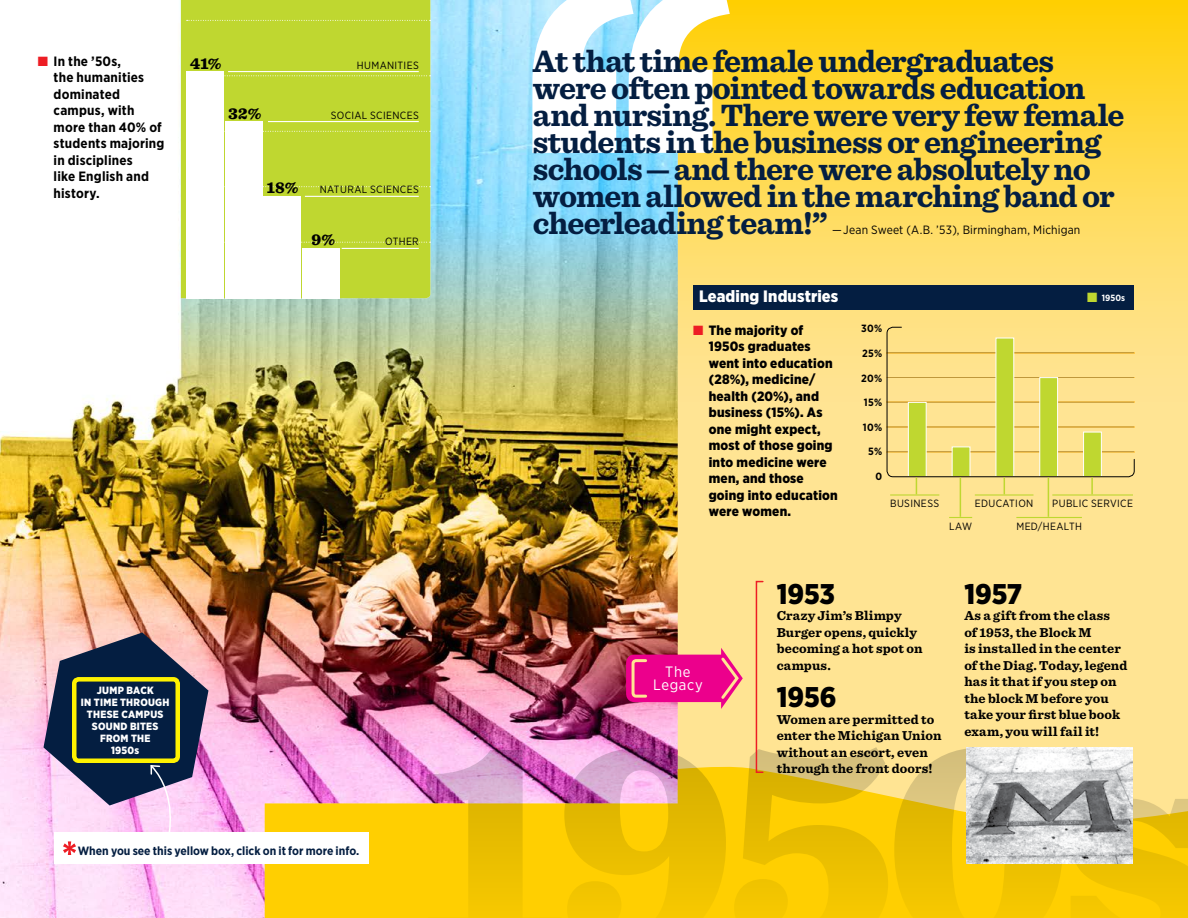
<style>
.page{position:relative;width:1188px;height:918px;background:#fff}
.page>*{position:absolute;margin:0;border:0;box-sizing:border-box;transform-origin:0 0}
.t1{font:700 32.25px/27px "Sentinel";letter-spacing:-.025em;color:#041e41}
.t2{font:900 28.5px "Gotham Narrow";letter-spacing:-.005em;color:#000}
.t3{font:900 16.5px "Gotham Narrow";letter-spacing:.01em;color:#fff}
.t4{font:900 16.5px "Sentinel";color:#000}
.t5{font:15px/13.5px "Gotham Narrow";letter-spacing:.05em;color:#fff;text-align:center}
.t6{font:700 13.5px/16.5px "Sentinel";letter-spacing:.01em;color:#000}
.t7{font:900 13.5px/16.5px "Gotham Narrow";letter-spacing:.015em;color:#000}
.t8{font:700 13.5px/16.5px "Gotham Narrow";letter-spacing:.015em;color:#000}
.t9{font:700 12px "Gotham Narrow";color:#041e41}
.t10{font:12px "Gotham Narrow";letter-spacing:.015em;color:#000}
.t11{font:10.5px "Gotham Narrow";letter-spacing:.035em;color:#000}
.t12{font:900 10.5px/12px "Gotham Narrow";letter-spacing:.025em;color:#fff;text-align:center}
.t13{font:700 10.5px "Gotham Narrow";letter-spacing:.035em;color:#000}
.t14{font:700 9px "Gotham Narrow";letter-spacing:-.005em;color:#fff}
.s1{color:#ed1d24}
.s2{color:#bfd730}
</style>
<div class="page">
<img style="left:0;top:0;width:265px;height:918px">
<img style="left:265px;top:0;width:923px;height:766px">
<div style="left:678px;top:0;width:510px;height:405px;background:linear-gradient(to bottom,#ffd00b,#ffe6a1)"></div>
<svg style="left:265px;top:766px;width:162px;height:152px;background:#fbc542"></svg>
<div style="left:181px;top:0;width:249px;height:298px;background:#bfd730"></div>
<svg style="left:224px;top:242px;width:207px;height:1px"></svg>
<svg style="left:224px;top:186px;width:207px;height:1px"></svg>
<svg style="left:224px;top:131px;width:207px;height:1px"></svg>
<svg style="left:224px;top:75px;width:207px;height:1px"></svg>
<svg style="left:187px;top:20px;width:244px;height:1px"></svg>
<div style="left:186px;top:71px;width:38px;height:228px;background:#fff"></div>
<hr style="left:228px;top:71px;width:191px;height:1px;background:#fff">
<div style="left:225px;top:121px;width:38px;height:177px;background:#fff"></div>
<div style="left:264px;top:196px;width:37px;height:102px;background:#fff"></div>
<div style="left:302px;top:248px;width:38px;height:50px;background:#fff"></div>
<hr style="left:268px;top:121px;width:151px;height:1px;background:#fff">
<hr style="left:305px;top:196px;width:114px;height:1px;background:#fff">
<hr style="left:342px;top:248px;width:77px;height:1px;background:#fff">
<svg style="left:427px;top:747px;width:761px;height:171px;background:#eec12c"></svg>
<svg style="left:532px;top:0;width:198px;height:153px"></svg>
<div style="left:756px;top:581px;width:8px;height:192px;border:2px solid #ed1d24"></div>
<svg style="left:626px;top:648px;width:117px;height:61px;background:#eb3d8b"></svg>
<div style="left:54px;top:832px;width:315px;height:32px;background:#fff"></div>
<img style="left:966px;top:747px;width:166px;height:117px">
<svg style="left:43px;top:632px;width:165px;height:223px;background:#817a8a"></svg>
<hr style="left:890px;top:494px;width:49px;height:2px;background:#bfd730">
<hr style="left:975px;top:494px;width:58px;height:2px;background:#bfd730">
<hr style="left:1052px;top:494px;width:81px;height:2px;background:#bfd730">
<svg style="left:949px;top:517px;width:23px;height:1px"></svg>
<hr style="left:1016px;top:517px;width:66px;height:1px;background:#bfd730">
<hr style="left:960px;top:477px;width:1px;height:40px;background:#bfd730">
<hr style="left:1048px;top:477px;width:1px;height:40px;background:#bfd730">
<svg style="left:886px;top:326px;width:249px;height:168px;background:#f0dd7e"></svg>
<div style="left:693px;top:285px;width:441px;height:25px;background:#041e41"></div>
<p class="t8" style="left:54px;top:52px;width:112px;text-indent:-16px"><span class="s1">■</span> In the ’50s,<br>the humanities dominated campus, with more than 40% of students majoring in disciplines<br>like English and history.</p>
<p class="t4" style="left:190px;top:50px;width:33px">41%</p>
<p class="t11" style="left:357px;top:58px;width:63px">HUMANITIES</p>
<p class="t4" style="left:229px;top:100px;width:34px">32%</p>
<p class="t11" style="left:331px;top:108px;width:90px">SOCIAL SCIENCES</p>
<p class="t4" style="left:267px;top:175px;width:33px">18%</p>
<p class="t11" style="left:320px;top:183px;width:100px">NATURAL SCIENCES</p>
<p class="t4" style="left:312px;top:227px;width:25px">9%</p>
<p class="t11" style="left:385px;top:235px;width:35px">OTHER</p>
<p class="t12" style="left:81px;top:685px;width:90px">JUMP BACK<br>IN TIME THROUGH<br>THESE CAMPUS<br>SOUND BITES<br>FROM THE<br>1950s</p>
<p class="t9" style="left:78px;top:843px;width:283px">When you see this yellow box, click on it for more info.</p>
<p class="t1" style="left:533px;top:46px;width:593px">At that time female undergraduates were often pointed towards education and nursing. There were very few female students in the business or engineering schools — and there were absolutely no women allowed in the marching band or cheerleading team!”</p>
<p class="t10" style="left:832px;top:222px;width:250px">— Jean Sweet (A.B. ’53), Birmingham, Michigan</p>
<p class="t3" style="left:699px;top:286px;width:141px">Leading Industries</p>
<p class="t14" style="left:1087px;top:292px;width:39px"><span class="s2">■</span> 1950s</p>
<p class="t7" style="left:709px;top:322px;width:131px;text-indent:-16px"><span class="s1">■</span> The majority of<br>1950s graduates went into education (28%), medicine/ health (20%), and business (15%). As one might expect, most of those going into medicine were men, and those going into education were women.</p>
<p class="t13" style="left:861px;top:322px;width:23px">30%</p>
<p class="t13" style="left:862px;top:347px;width:22px">25%</p>
<p class="t13" style="left:861px;top:371px;width:23px">20%</p>
<p class="t13" style="left:864px;top:396px;width:20px">15%</p>
<p class="t13" style="left:863px;top:420px;width:21px">10%</p>
<p class="t13" style="left:868px;top:445px;width:16px">5%</p>
<p class="t13" style="left:876px;top:469px;width:8px">0</p>
<p class="t11" style="left:890px;top:497px;width:51px">BUSINESS</p>
<p class="t11" style="left:975px;top:497px;width:60px">EDUCATION</p>
<p class="t11" style="left:1052px;top:497px;width:82px">PUBLIC SERVICE</p>
<p class="t11" style="left:949px;top:519px;width:24px">LAW</p>
<p class="t11" style="left:1016px;top:519px;width:67px">MED/HEALTH</p>
<p class="t5" style="left:653px;top:664px;width:51px">The<br>Legacy</p>
<h2 class="t2" style="left:777px;top:575px;width:60px">1953</h2>
<p class="t6" style="left:777px;top:607px;width:147px">Crazy Jim’s Blimpy<br>Burger opens, quickly becoming a hot spot on campus.</p>
<h2 class="t2" style="left:777px;top:678px;width:61px">1956</h2>
<p class="t6" style="left:777px;top:710px;width:166px">Women are permitted to enter the Michigan Union without an escort, even through the front doors!</p>
<h2 class="t2" style="left:964px;top:575px;width:59px">1957</h2>
<p class="t6" style="left:964px;top:607px;width:165px">As a gift from the class<br>of 1953, the Block M<br>is installed in the center of the Diag. Today, legend has it that if you step on the block M before you take your first blue book exam, you will fail it!</p>
</div>
